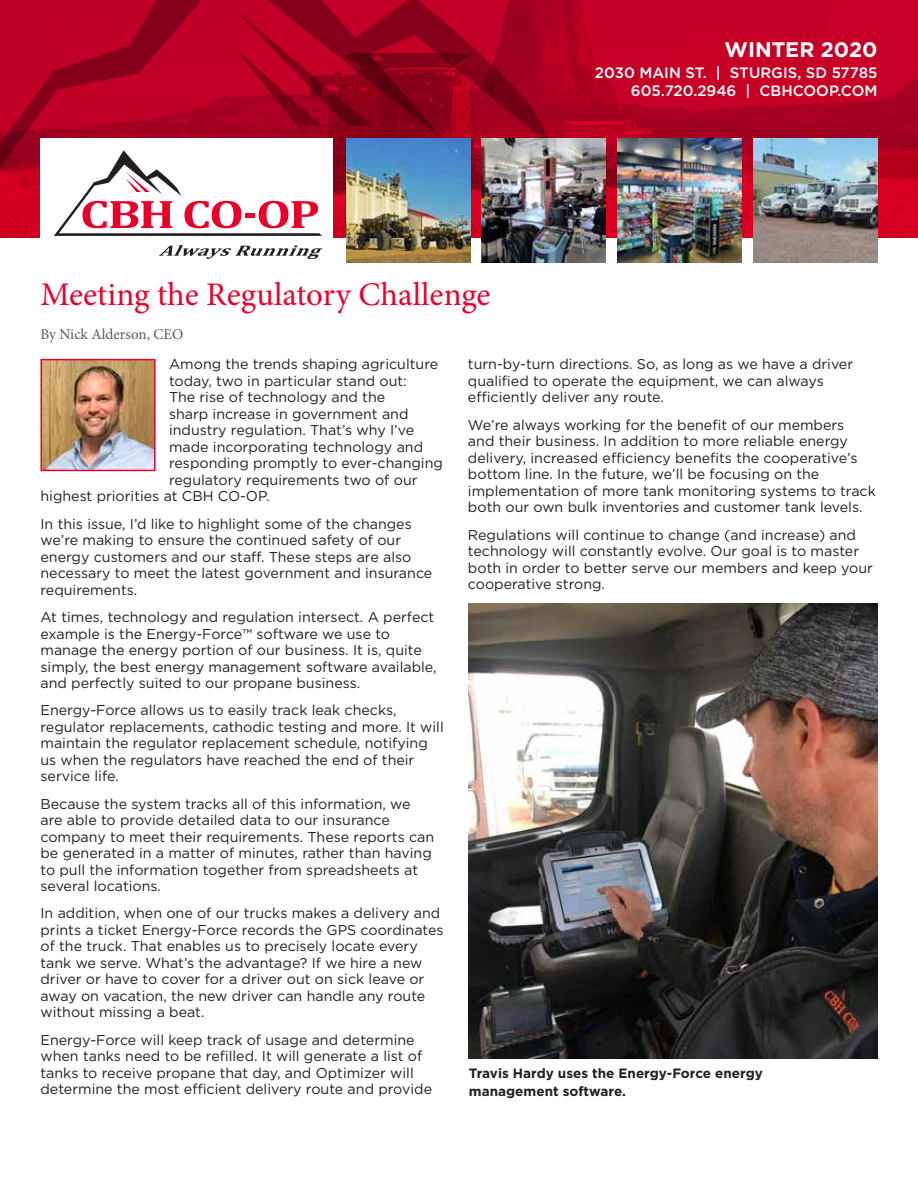
<style>
.page{position:relative;width:918px;height:1188px;background:#fff}
.page>*{position:absolute;margin:0;border:0;box-sizing:border-box;transform-origin:0 0}
.t1{font:33px "Minion Pro";color:#ea002a}
.t2{font:700 21px "Gotham";color:#fff}
.t3{font:500 15px/18px "Gotham";color:#fff;text-align:right}
.t4{font:15px "Minion Pro";color:#58595b}
.t5{font:14.25px/16.5px "Gotham";color:#231f20}
.t6{font:700 13.5px/18.3px "Gotham";color:#231f20}
</style>
<div class="page">
<img style="left:0;top:0;width:918px;height:238px">
<svg style="left:0;top:0;width:554px;height:216px;background:#a60020"></svg>
<div style="left:40px;top:138px;width:293px;height:127px;background:#fff"></div>
<svg style="left:159px;top:245px;width:163px;height:14px"></svg>
<svg style="left:54px;top:150px;width:268px;height:86px"></svg>
<img style="left:346px;top:138px;width:124px;height:124px">
<img style="left:618px;top:138px;width:124px;height:124px">
<img style="left:753px;top:138px;width:125px;height:124px">
<img style="left:482px;top:138px;width:124px;height:124px">
<img style="left:43px;top:362px;width:110px;height:106px">
<div style="left:40px;top:359px;width:116px;height:112px;border:2px solid #ea002a"></div>
<img style="left:469px;top:603px;width:409px;height:455px">
<h1 class="t1" style="left:40px;top:273px;width:452px">Meeting the Regulatory Challenge</h1>
<h2 class="t2" style="left:725px;top:36px;width:154px">WINTER 2020</h2>
<p class="t3" style="left:595px;top:64px;width:284px">2030 MAIN ST. | STURGIS, SD 57785<br>605.720.2946 | CBHCOOP.COM</p>
<p class="t4" style="left:41px;top:325px;width:144px">By Nick Alderson, CEO</p>
<p class="t5" style="left:169px;top:356px;width:271px">Among the trends shaping agriculture</p>
<p class="t5" style="left:169px;top:372px;width:239px">today, two in particular stand out:</p>
<p class="t5" style="left:169px;top:389px;width:218px">The rise of technology and the</p>
<p class="t5" style="left:169px;top:405px;width:241px">sharp increase in government and</p>
<p class="t5" style="left:169px;top:422px;width:247px">industry regulation. That’s why I’ve</p>
<p class="t5" style="left:169px;top:438px;width:256px">made incorporating technology and</p>
<p class="t5" style="left:169px;top:455px;width:275px">responding promptly to ever-changing</p>
<p class="t5" style="left:169px;top:471px;width:250px">regulatory requirements two of our</p>
<p class="t5" style="left:40px;top:488px;width:231px">highest priorities at CBH CO-OP.</p>
<p class="t5" style="left:40px;top:515px;width:393px">In this issue, I’d like to highlight some of the changes we’re making to ensure the continued safety of our energy customers and our staff. These steps are also necessary to meet the latest government and insurance requirements.</p>
<p class="t5" style="left:40px;top:608px;width:398px">At times, technology and regulation intersect. A perfect example is the Energy-Force™ software we use to manage the energy portion of our business. It is, quite simply, the best energy management software available, and perfectly suited to our propane business.</p>
<p class="t5" style="left:40px;top:702px;width:405px">Energy-Force allows us to easily track leak checks, regulator replacements, cathodic testing and more. It will maintain the regulator replacement schedule, notifying us when the regulators have reached the end of their service life.</p>
<p class="t5" style="left:40px;top:795px;width:395px">Because the system tracks all of this information, we are able to provide detailed data to our insurance company to meet their requirements. These reports can be generated in a matter of minutes, rather than having to pull the information together from spreadsheets at several locations.</p>
<p class="t5" style="left:40px;top:905px;width:405px">In addition, when one of our trucks makes a delivery and prints a ticket Energy-Force records the GPS coordinates of the truck. That enables us to precisely locate every tank we serve. What’s the advantage? If we hire a new driver or have to cover for a driver out on sick leave or away on vacation, the new driver can handle any route without missing a beat.</p>
<p class="t5" style="left:40px;top:1031px;width:393px">Energy-Force will keep track of usage and determine when tanks need to be refilled. It will generate a list of tanks to receive propane that day, and Optimizer will determine the most efficient delivery route and provide</p>
<p class="t5" style="left:468px;top:356px;width:387px">turn-by-turn directions. So, as long as we have a driver qualified to operate the equipment, we can always efficiently deliver any route.</p>
<p class="t5" style="left:468px;top:416px;width:409px">We’re always working for the benefit of our members<br>and their business. In addition to more reliable energy delivery, increased efficiency benefits the cooperative’s bottom line. In the future, we’ll be focusing on the implementation of more tank monitoring systems to track both our own bulk inventories and customer tank levels.</p>
<p class="t5" style="left:468px;top:526px;width:407px">Regulations will continue to change (and increase) and technology will constantly evolve. Our goal is to master both in order to better serve our members and keep your cooperative strong.</p>
<p class="t6" style="left:469px;top:1064px;width:295px">Travis Hardy uses the Energy-Force energy management software.</p>
</div>
